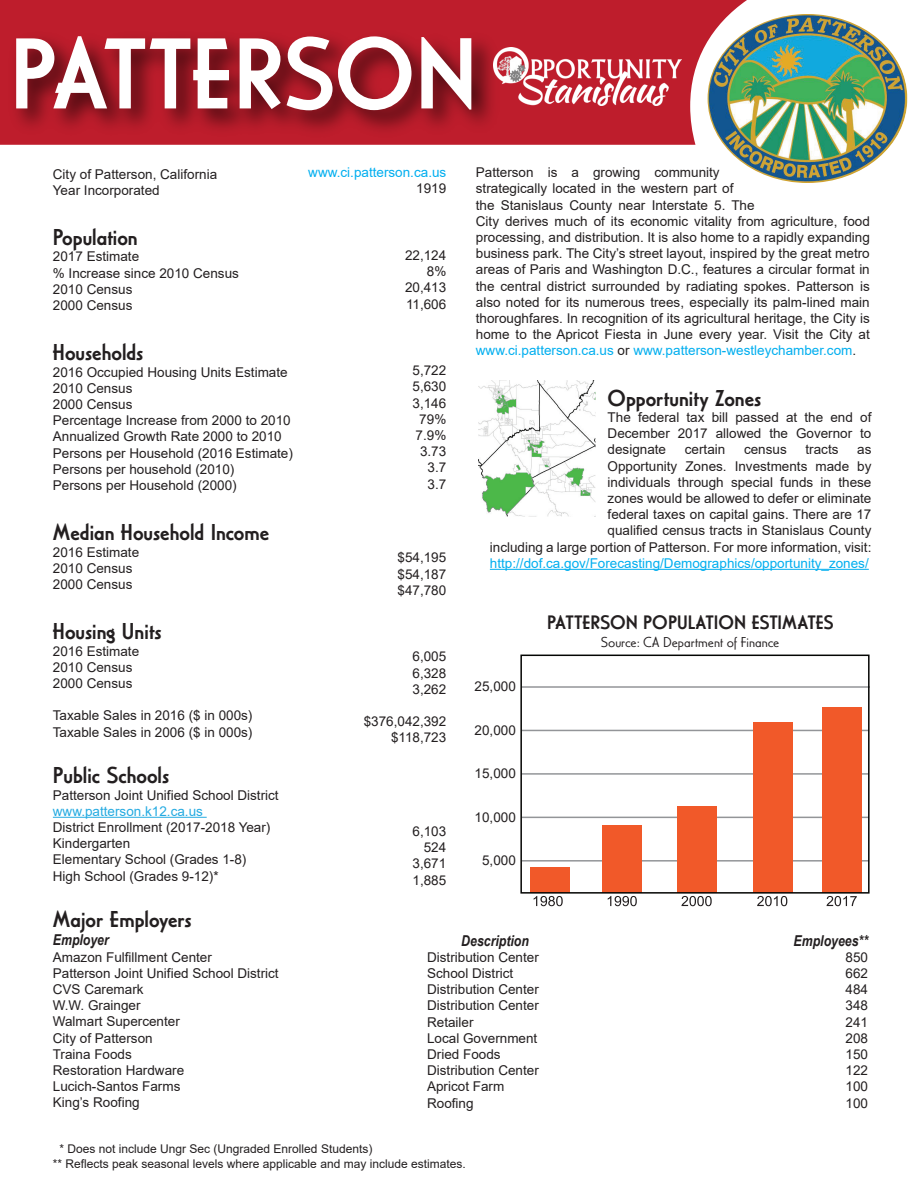
<style>
.page{position:relative;width:918px;height:1188px;background:#fff}
.page>*{position:absolute;margin:0;border:0;box-sizing:border-box;transform-origin:0 0}
.t1{font:500 105px "Casablanca URW";color:#fff}
.t2{font:500 24px "Casablanca URW";color:#231f20}
.t3{font:500 20.4px "Casablanca URW";color:#231f20}
.t4{font:italic 700 15px "Arial Narrow";color:#231f20}
.t5{font:300 15px "Casablanca URW";color:#231f20}
.t6{font:13.5px/16.2px "Arial";color:#231f20}
.t7{font:13.5px "Arial";color:#00aeef}
.t8{font:13.5px "Arial";color:#24aae1}
.t9{font:12px/14.4px "Arial";color:#231f20}
.s1{color:#00aeef}
</style>
<div class="page">
<svg style="left:0;top:0;width:747px;height:145px;background:#c22e3c"></svg>
<img style="left:0;top:8px;width:544px;height:137px">
<hr style="left:53px;top:817px;width:154px;height:1px;background:#24aae1">
<img style="left:494px;top:48px;width:188px;height:57px">
<hr style="left:490px;top:569px;width:379px;height:1px;background:#00aeef">
<img style="left:478px;top:381px;width:118px;height:135px">
<img style="left:708px;top:14px;width:199px;height:169px">
<hr style="left:522px;top:860px;width:347px;height:2px;background:#939598">
<hr style="left:522px;top:817px;width:347px;height:1px;background:#939598">
<hr style="left:521px;top:686px;width:349px;height:2px;background:#939598">
<hr style="left:522px;top:730px;width:347px;height:1px;background:#939598">
<hr style="left:521px;top:773px;width:347px;height:2px;background:#939598">
<div style="left:530px;top:867px;width:40px;height:25px;background:#f15929"></div>
<div style="left:602px;top:825px;width:40px;height:67px;background:#f15929"></div>
<div style="left:678px;top:806px;width:39px;height:86px;background:#f15929"></div>
<div style="left:753px;top:722px;width:39px;height:170px;background:#f15929"></div>
<div style="left:822px;top:707px;width:40px;height:185px;background:#f15929"></div>
<div style="left:520px;top:655px;width:350px;height:239px;border:2px solid #040503"></div>
<svg style="left:534px;top:896px;width:29px;height:10px"></svg>
<svg style="left:608px;top:896px;width:29px;height:10px"></svg>
<svg style="left:681px;top:896px;width:31px;height:10px"></svg>
<svg style="left:757px;top:896px;width:30px;height:10px"></svg>
<svg style="left:827px;top:896px;width:30px;height:10px"></svg>
<h1 class="t1" style="left:10px;top:15px;width:469px">PATTERSON</h1>
<p class="t6" style="left:476px;top:164px;width:396px">Patterson is a growing community<br>strategically located in the western part of<br>the Stanislaus County near Interstate 5. The<br>City derives much of its economic vitality from agriculture, food processing, and distribution. It is also home to a rapidly expanding business park. The City’s street layout, inspired by the great metro areas of Paris and Washington D.C., features a circular format in the central district surrounded by radiating spokes. Patterson is also noted for its numerous trees, especially its palm-lined main thoroughfares. In recognition of its agricultural heritage, the City is home to the Apricot Fiesta in June every year. Visit the City at <span class="s1">www.ci.patterson.ca.us</span> or <span class="s1">www.patterson-westleychamber.com</span>.</p>
<p class="t7" style="left:308px;top:163px;width:140px">www.ci.patterson.ca.us</p>
<p class="t6" style="left:416px;top:180px;width:32px">1919</p>
<p class="t6" style="left:53px;top:166px;width:166px">City of Patterson, California<br>Year Incorporated</p>
<h2 class="t2" style="left:53px;top:224px;width:86px">Population</h2>
<p class="t6" style="left:53px;top:249px;width:188px">2017 Estimate<br>% Increase since 2010 Census<br>2010 Census<br>2000 Census</p>
<h2 class="t2" style="left:53px;top:339px;width:92px">Households</h2>
<p class="t6" style="left:53px;top:364px;width:242px">2016 Occupied Housing Units Estimate<br>2010 Census<br>2000 Census<br>Percentage Increase from 2000 to 2010<br>Annualized Growth Rate 2000 to 2010<br>Persons per Household (2016 Estimate)<br>Persons per household (2010)<br>Persons per Household (2000)</p>
<h2 class="t2" style="left:53px;top:519px;width:218px">Median Household Income</h2>
<p class="t6" style="left:53px;top:544px;width:88px">2016 Estimate<br>2010 Census<br>2000 Census</p>
<h2 class="t2" style="left:53px;top:618px;width:110px">Housing Units</h2>
<p class="t6" style="left:53px;top:643px;width:88px">2016 Estimate<br>2010 Census<br>2000 Census</p>
<p class="t6" style="left:53px;top:708px;width:201px">Taxable Sales in 2016 ($ in 000s)<br>Taxable Sales in 2006 ($ in 000s)</p>
<h2 class="t2" style="left:53px;top:762px;width:118px">Public Schools</h2>
<p class="t6" style="left:53px;top:787px;width:227px">Patterson Joint Unified School District</p>
<p class="t8" style="left:53px;top:802px;width:152px">www.patterson.k12.ca.us</p>
<p class="t6" style="left:53px;top:819px;width:219px">District Enrollment (2017-2018 Year)<br>Kindergarten<br>Elementary School (Grades 1-8)<br>High School (Grades 9-12)*</p>
<h2 class="t2" style="left:53px;top:906px;width:140px">Major Employers</h2>
<p class="t4" style="left:53px;top:929px;width:58px">Employer</p>
<p class="t6" style="left:53px;top:949px;width:227px">Amazon Fulfillment Center<br>Patterson Joint Unified School District<br>CVS Caremark<br>W.W. Grainger<br>Walmart Supercenter<br>City of Patterson<br>Traina Foods<br>Restoration Hardware<br>Lucich-Santos Farms<br>King’s Roofing</p>
<p class="t9" style="left:53px;top:1142px;width:414px;text-indent:7px">* Does not include Ungr Sec (Ungraded Enrolled Students)<br>** Reflects peak seasonal levels where applicable and may include estimates.</p>
<p class="t6" style="left:405px;top:247px;width:43px;text-align:right">22,124<br>8%<br>20,413<br>11,606</p>
<p class="t6" style="left:413px;top:362px;width:35px;text-align:right">5,722<br>5,630<br>3,146<br>79%<br>7.9%<br>3.73<br>3.7<br>3.7</p>
<h2 class="t2" style="left:608px;top:384px;width:155px">Opportunity Zones</h2>
<p class="t6" style="left:608px;top:409px;width:265px;text-align:justify">The federal tax bill passed at the end of December 2017 allowed the Governor to designate</p>
<p class="t6" style="left:685px;top:442px;width:42px">certain</p>
<p class="t6" style="left:744px;top:442px;width:44px">census</p>
<p class="t6" style="left:805px;top:442px;width:35px">tracts</p>
<p class="t6" style="left:490px;top:442px;width:383px;text-align:right">as<br>Opportunity Zones. Investments made by<br>individuals through special funds in these<br>zones would be allowed to defer or eliminate<br>federal taxes on capital gains. There are 17<br>qualified census tracts in Stanislaus County<br>including a large portion of Patterson. For more information, visit:</p>
<p class="t7" style="left:490px;top:554px;width:380px">http://dof.ca.gov/Forecasting/Demographics/opportunity_zones/</p>
<p class="t6" style="left:398px;top:549px;width:50px;text-align:justify">$54,195 $54,187 $47,780</p>
<h3 class="t3" style="left:547px;top:611px;width:288px">PATTERSON POPULATION ESTIMATES</h3>
<p class="t5" style="left:601px;top:634px;width:180px">Source: CA Department of Finance</p>
<p class="t6" style="left:413px;top:648px;width:35px;text-align:justify">6,005<br>6,328<br>3,262</p>
<p class="t6" style="left:364px;top:713px;width:84px;text-align:right">$376,042,392 $118,723</p>
<p class="t6" style="left:475px;top:678px;width:43px">25,000</p>
<p class="t6" style="left:475px;top:722px;width:43px">20,000</p>
<p class="t6" style="left:475px;top:765px;width:43px">15,000</p>
<p class="t6" style="left:475px;top:809px;width:43px">10,000</p>
<p class="t6" style="left:482px;top:852px;width:35px">5,000</p>
<p class="t6" style="left:413px;top:823px;width:35px;text-align:right">6,103<br>524<br>3,671<br>1,885</p>
<p class="t4" style="left:794px;top:929px;width:76px">Employees**</p>
<p class="t6" style="left:846px;top:949px;width:24px;text-align:justify">850<br>662<br>484<br>348<br>241<br>208<br>150<br>122<br>100<br>100</p>
<p class="t4" style="left:461px;top:929px;width:69px">Description</p>
<p class="t6" style="left:427px;top:949px;width:113px">Distribution Center<br>School District<br>Distribution Center<br>Distribution Center<br>Retailer<br>Local Government<br>Dried Foods<br>Distribution Center<br>Apricot Farm<br>Roofing</p>
</div>
